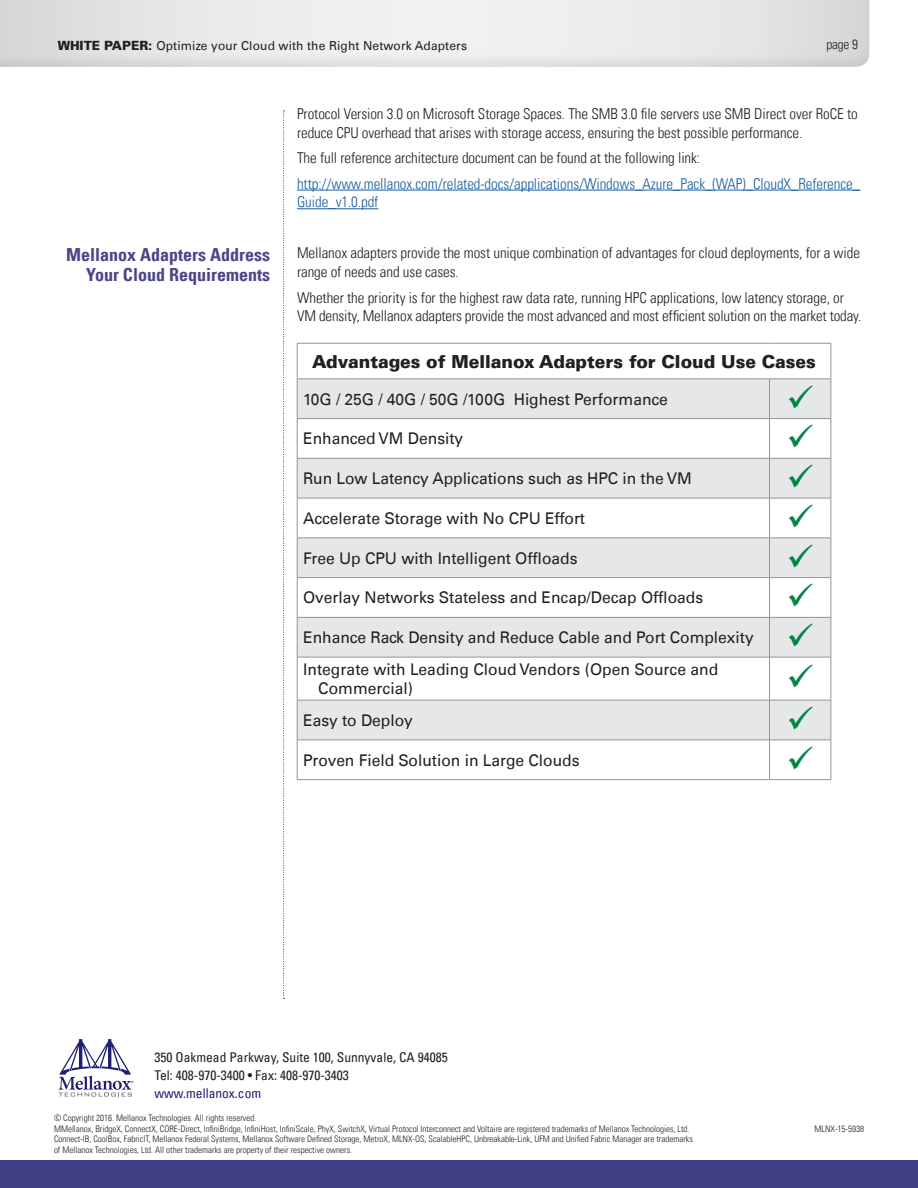
<style>
.page{position:relative;width:918px;height:1188px;background:#fff}
.page>*{position:absolute;margin:0;border:0;box-sizing:border-box;transform-origin:0 0}
.t1{font:900 18px "Univers LT";letter-spacing:-.005em;color:#231f20}
.t2{font:700 condensed 18px/19.5px "Univers LT";color:#4b4689;text-align:right}
.t3{font:16.2px/19.4px "Univers LT";letter-spacing:-.005em;color:#231f20}
.t4{font:300 condensed 15px/18.8px "Univers LT";letter-spacing:-.005em;color:#231f20}
.t5{font:300 condensed 15px/18.8px "Univers LT";letter-spacing:-.005em;color:#175d9e}
.t6{font:condensed 13.5px/18px "Univers LT";color:#231f20}
.t7{font:condensed 13.5px "Univers LT";color:#221e72}
.t8{font:300 condensed 13.5px "Univers LT";color:#231f20}
.t9{font:12.3px "Univers LT";letter-spacing:.01em;color:#231f20}
.t10{font:300 condensed 9px/10.5px "Univers LT";color:#231f20}
.s1{font-weight:900;font-size:12.75px}
</style>
<div class="page">
<div style="left:0;top:0;width:869px;height:68px;background:#231f20;opacity:.25"></div>
<svg style="left:59px;top:1039px;width:74px;height:58px"></svg>
<svg style="left:283px;top:110px;width:2px;height:889px"></svg>
<div style="left:0;top:1160px;width:918px;height:28px;background:#413e85"></div>
<hr style="left:297px;top:190px;width:563px;height:1px;background:#175d9e">
<hr style="left:297px;top:208px;width:81px;height:1px;background:#175d9e">
<svg style="left:298px;top:380px;width:533px;height:360px;fill:#e6e7e9"></svg>
<hr style="left:297px;top:379px;width:1px;height:39px;background:#939598">
<hr style="left:769px;top:379px;width:1px;height:39px;background:#939598">
<hr style="left:831px;top:379px;width:1px;height:39px;background:#939598">
<hr style="left:297px;top:459px;width:1px;height:39px;background:#939598">
<hr style="left:769px;top:459px;width:1px;height:39px;background:#939598">
<hr style="left:831px;top:459px;width:1px;height:39px;background:#939598">
<hr style="left:297px;top:538px;width:1px;height:39px;background:#939598">
<hr style="left:297px;top:618px;width:1px;height:39px;background:#939598">
<hr style="left:297px;top:700px;width:1px;height:40px;background:#939598">
<hr style="left:769px;top:538px;width:1px;height:39px;background:#939598">
<hr style="left:769px;top:618px;width:1px;height:39px;background:#939598">
<hr style="left:769px;top:700px;width:1px;height:40px;background:#939598">
<hr style="left:831px;top:538px;width:1px;height:39px;background:#939598">
<hr style="left:831px;top:618px;width:1px;height:39px;background:#939598">
<hr style="left:831px;top:700px;width:1px;height:40px;background:#939598">
<hr style="left:297px;top:343px;width:473px;height:1px;background:#939598">
<hr style="left:297px;top:343px;width:1px;height:36px;background:#939598">
<hr style="left:770px;top:343px;width:61px;height:1px;background:#939598">
<hr style="left:297px;top:379px;width:473px;height:1px;background:#939598">
<hr style="left:297px;top:498px;width:473px;height:1px;background:#939598">
<hr style="left:297px;top:498px;width:1px;height:40px;background:#939598">
<hr style="left:297px;top:538px;width:473px;height:1px;background:#939598">
<hr style="left:770px;top:498px;width:61px;height:1px;background:#939598">
<hr style="left:769px;top:498px;width:1px;height:40px;background:#939598">
<hr style="left:770px;top:538px;width:61px;height:1px;background:#939598">
<hr style="left:831px;top:498px;width:1px;height:40px;background:#939598">
<hr style="left:297px;top:418px;width:473px;height:1px;background:#939598">
<hr style="left:297px;top:419px;width:1px;height:39px;background:#939598">
<hr style="left:297px;top:458px;width:473px;height:1px;background:#939598">
<hr style="left:297px;top:577px;width:473px;height:1px;background:#939598">
<hr style="left:297px;top:578px;width:1px;height:39px;background:#939598">
<hr style="left:297px;top:617px;width:473px;height:1px;background:#939598">
<hr style="left:297px;top:657px;width:473px;height:1px;background:#939598">
<hr style="left:297px;top:657px;width:1px;height:43px;background:#939598">
<hr style="left:297px;top:700px;width:473px;height:1px;background:#939598">
<hr style="left:297px;top:740px;width:473px;height:1px;background:#939598">
<hr style="left:297px;top:740px;width:1px;height:39px;background:#939598">
<hr style="left:297px;top:779px;width:473px;height:1px;background:#939598">
<hr style="left:770px;top:418px;width:61px;height:1px;background:#939598">
<hr style="left:769px;top:419px;width:1px;height:39px;background:#939598">
<hr style="left:770px;top:458px;width:61px;height:1px;background:#939598">
<hr style="left:770px;top:577px;width:61px;height:1px;background:#939598">
<hr style="left:769px;top:578px;width:1px;height:39px;background:#939598">
<hr style="left:770px;top:617px;width:61px;height:1px;background:#939598">
<hr style="left:770px;top:657px;width:61px;height:1px;background:#939598">
<hr style="left:769px;top:657px;width:1px;height:43px;background:#939598">
<hr style="left:770px;top:700px;width:61px;height:1px;background:#939598">
<hr style="left:770px;top:740px;width:61px;height:1px;background:#939598">
<hr style="left:769px;top:740px;width:1px;height:39px;background:#939598">
<hr style="left:770px;top:779px;width:61px;height:1px;background:#939598">
<hr style="left:831px;top:419px;width:1px;height:39px;background:#939598">
<hr style="left:831px;top:578px;width:1px;height:39px;background:#939598">
<hr style="left:831px;top:657px;width:1px;height:43px;background:#939598">
<hr style="left:831px;top:740px;width:1px;height:39px;background:#939598">
<hr style="left:831px;top:343px;width:1px;height:36px;background:#939598">
<hr style="left:770px;top:379px;width:61px;height:1px;background:#939598">
<svg style="left:789px;top:385px;width:24px;height:23px"></svg>
<svg style="left:789px;top:424px;width:24px;height:24px"></svg>
<svg style="left:789px;top:464px;width:24px;height:24px"></svg>
<svg style="left:789px;top:504px;width:24px;height:23px"></svg>
<svg style="left:789px;top:544px;width:24px;height:23px"></svg>
<svg style="left:789px;top:583px;width:24px;height:24px"></svg>
<svg style="left:789px;top:623px;width:24px;height:24px"></svg>
<svg style="left:789px;top:665px;width:24px;height:23px"></svg>
<svg style="left:789px;top:706px;width:24px;height:23px"></svg>
<p class="t9" style="left:58px;top:38px;width:411px"><span class="s1">WHITE PAPER:</span> Optimize your Cloud with the Right Network Adapters</p>
<p class="t8" style="left:826px;top:36px;width:33px">page 9</p>
<p class="t2" style="left:66px;top:245px;width:205px">Mellanox Adapters Address<br>Your Cloud Requirements</p>
<p class="t4" style="left:297px;top:104px;width:562px">Protocol Version 3.0 on Microsoft Storage Spaces. The SMB 3.0 file servers use SMB Direct over RoCE to reduce CPU overhead that arises with storage access, ensuring the best possible performance.</p>
<p class="t4" style="left:297px;top:148px;width:405px">The full reference architecture document can be found at the following link:</p>
<p class="t5" style="left:297px;top:174px;width:565px">http://www.mellanox.com/related-docs/applications/Windows_Azure_Pack_(WAP)_CloudX_Reference_<br>Guide_v1.0.pdf</p>
<p class="t4" style="left:297px;top:244px;width:565px">Mellanox adapters provide the most unique combination of advantages for cloud deployments, for a wide range of needs and use cases.</p>
<p class="t4" style="left:297px;top:288px;width:566px">Whether the priority is for the highest raw data rate, running HPC applications, low latency storage, or<br>VM density, Mellanox adapters provide the most advanced and most efficient solution on the market today.</p>
<p class="t1" style="left:312px;top:350px;width:505px">Advantages of Mellanox Adapters for Cloud Use Cases</p>
<p class="t3" style="left:303px;top:389px;width:366px">10G / 25G / 40G / 50G /100G Highest Performance</p>
<p class="t3" style="left:303px;top:429px;width:162px">Enhanced VM Density</p>
<p class="t3" style="left:303px;top:469px;width:390px">Run Low Latency Applications such as HPC in the VM</p>
<p class="t3" style="left:303px;top:508px;width:283px">Accelerate Storage with No CPU Effort</p>
<p class="t3" style="left:303px;top:548px;width:276px">Free Up CPU with Intelligent Offloads</p>
<p class="t3" style="left:303px;top:588px;width:402px">Overlay Networks Stateless and Encap/Decap Offloads</p>
<p class="t3" style="left:303px;top:628px;width:452px">Enhance Rack Density and Reduce Cable and Port Complexity</p>
<p class="t3" style="left:318px;top:659px;width:402px;text-indent:-15px">Integrate with Leading Cloud Vendors (Open Source and<br>Commercial)</p>
<p class="t3" style="left:303px;top:710px;width:111px">Easy to Deploy</p>
<p class="t3" style="left:303px;top:750px;width:278px">Proven Field Solution in Large Clouds</p>
<p class="t6" style="left:154px;top:1048px;width:295px">350 Oakmead Parkway, Suite 100, Sunnyvale, CA 94085<br>Tel: 408-970-3400 • Fax: 408-970-3403</p>
<p class="t7" style="left:154px;top:1084px;width:108px">www.mellanox.com</p>
<p class="t10" style="left:54px;top:1113px;width:640px">© Copyright 2016. Mellanox Technologies. All rights reserved.<br>MMellanox, BridgeX, ConnectX, CORE-Direct, InfiniBridge, InfiniHost, InfiniScale, PhyX, SwitchX, Virtual Protocol Interconnect and Voltaire are registered trademarks of Mellanox Technologies, Ltd.<br>Connect-IB, CoolBox, FabricIT, Mellanox Federal Systems, Mellanox Software Defined Storage, MetroX, MLNX-OS, ScalableHPC, Unbreakable-Link, UFM and Unified Fabric Manager are trademarks of Mellanox Technologies, Ltd. All other trademarks are property of their respective owners.</p>
<p class="t10" style="left:815px;top:1123px;width:51px">MLNX-15-5938</p>
</div>
